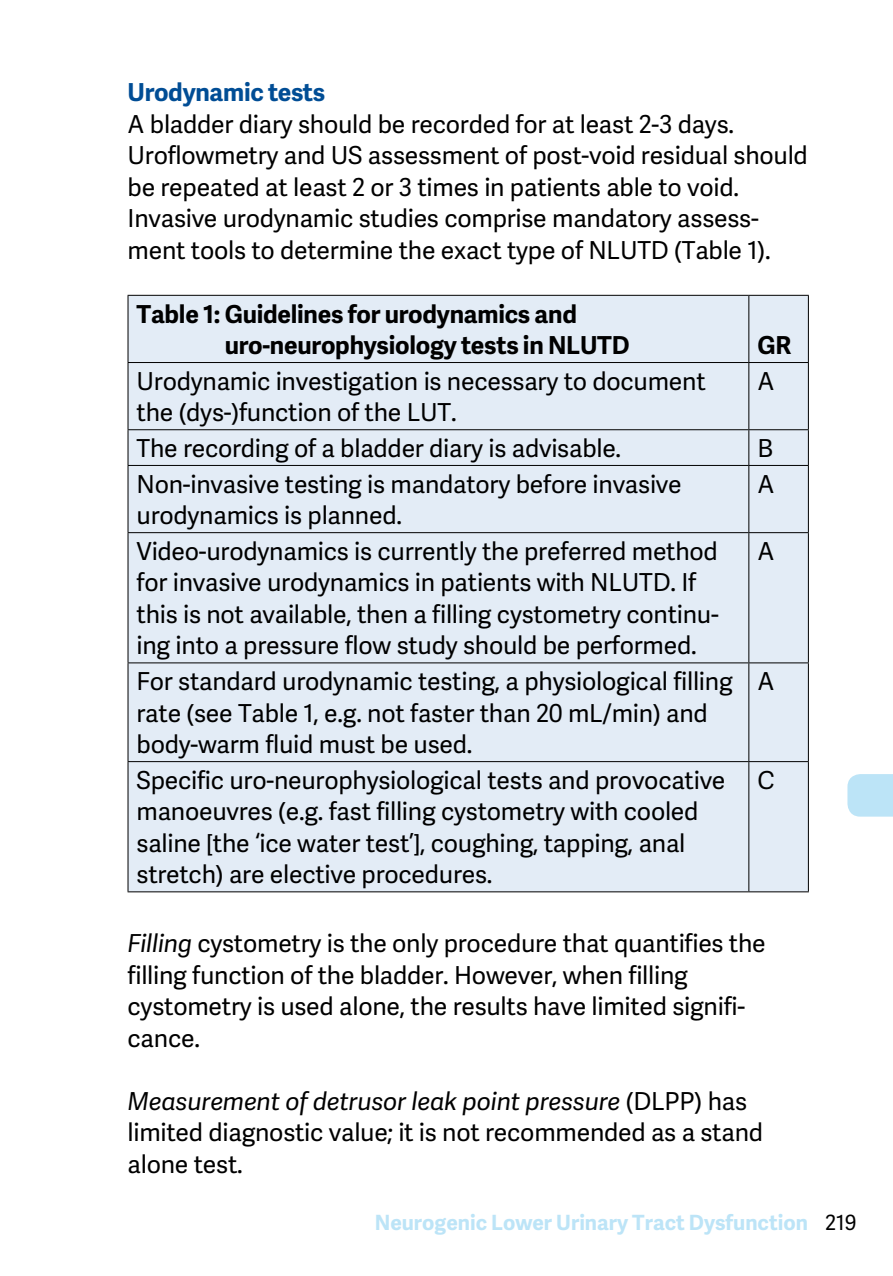
<style>
.page{position:relative;width:893px;height:1276px;background:#fff}
.page>*{position:absolute;margin:0;border:0;box-sizing:border-box;transform-origin:0 0}
.t1{font:24.6px/31.5px "Adelle Sans";letter-spacing:-.01em;color:#000}
.t2{font:700 24.6px/31.5px "Adelle Sans";letter-spacing:-.01em;color:#000}
.t3{font:700 24.6px "Adelle Sans";letter-spacing:-.01em;color:#004d95}
.t4{font:700 21px "Adelle Sans";color:#bce4f7}
.s1{font-style:italic}
.s2{font-weight:400;color:#000}
</style>
<div class="page">
<div style="left:847px;top:774px;width:46px;height:42px;background:#bce4f7"></div>
<div style="left:129px;top:296px;width:679px;height:595px;background:#e3ecf6"></div>
<hr style="left:748px;top:296px;width:1px;height:66px;background:#000">
<hr style="left:128px;top:362px;width:621px;height:1px;background:#000">
<hr style="left:127px;top:363px;width:2px;height:66px;background:#000">
<hr style="left:749px;top:362px;width:60px;height:1px;background:#000">
<hr style="left:748px;top:363px;width:1px;height:66px;background:#000">
<hr style="left:808px;top:363px;width:1px;height:66px;background:#000">
<hr style="left:128px;top:429px;width:621px;height:1px;background:#000">
<hr style="left:127px;top:430px;width:2px;height:35px;background:#000">
<hr style="left:749px;top:429px;width:60px;height:1px;background:#000">
<hr style="left:748px;top:430px;width:1px;height:35px;background:#000">
<hr style="left:808px;top:430px;width:1px;height:35px;background:#000">
<hr style="left:128px;top:465px;width:621px;height:1px;background:#000">
<hr style="left:127px;top:466px;width:2px;height:66px;background:#000">
<hr style="left:749px;top:465px;width:60px;height:1px;background:#000">
<hr style="left:748px;top:466px;width:1px;height:66px;background:#000">
<hr style="left:808px;top:466px;width:1px;height:66px;background:#000">
<hr style="left:128px;top:532px;width:621px;height:1px;background:#000">
<hr style="left:127px;top:533px;width:2px;height:129px;background:#000">
<hr style="left:749px;top:532px;width:60px;height:1px;background:#000">
<hr style="left:748px;top:533px;width:1px;height:129px;background:#000">
<hr style="left:808px;top:533px;width:1px;height:129px;background:#000">
<hr style="left:128px;top:662px;width:621px;height:1px;background:#000">
<hr style="left:127px;top:663px;width:2px;height:98px;background:#000">
<hr style="left:749px;top:662px;width:60px;height:1px;background:#000">
<hr style="left:748px;top:663px;width:1px;height:98px;background:#000">
<hr style="left:808px;top:663px;width:1px;height:98px;background:#000">
<hr style="left:128px;top:761px;width:621px;height:1px;background:#000">
<hr style="left:127px;top:762px;width:2px;height:129px;background:#000">
<hr style="left:749px;top:761px;width:60px;height:1px;background:#000">
<hr style="left:748px;top:762px;width:1px;height:129px;background:#000">
<hr style="left:808px;top:762px;width:1px;height:129px;background:#000">
<hr style="left:128px;top:891px;width:621px;height:1px;background:#000">
<hr style="left:749px;top:891px;width:60px;height:1px;background:#000">
<hr style="left:128px;top:295px;width:621px;height:1px;background:#000">
<hr style="left:127px;top:296px;width:2px;height:66px;background:#000">
<hr style="left:749px;top:295px;width:60px;height:1px;background:#000">
<hr style="left:808px;top:296px;width:1px;height:66px;background:#000">
<p class="t3" style="left:128px;top:74px;width:199px">Urodynamic tests</p>
<p class="t1" style="left:128px;top:107px;width:682px">A bladder diary should be recorded for at least 2-3 days.<br>Uroflowmetry and US assessment of post-void residual should be repeated at least 2 or 3 times in patients able to void.<br>Invasive urodynamic studies comprise mandatory assess&shy;ment tools to determine the exact type of NLUTD (Table 1).</p>
<p class="t2" style="left:225px;top:297px;width:407px;text-indent:-88px">Table 1: Guidelines for urodynamics and uro-neurophysiology tests in NLUTD</p>
<p class="t2" style="left:757px;top:328px;width:35px">GR</p>
<p class="t1" style="left:137px;top:364px;width:571px">Urodynamic investigation is necessary to document the (dys-)function of the LUT.</p>
<p class="t1" style="left:757px;top:364px;width:19px">A</p>
<p class="t1" style="left:137px;top:432px;width:486px">The recording of a bladder diary is advisable.</p>
<p class="t1" style="left:757px;top:432px;width:17px">B</p>
<p class="t1" style="left:137px;top:467px;width:547px">Non-invasive testing is mandatory before invasive urodynamics is planned.</p>
<p class="t1" style="left:757px;top:467px;width:19px">A</p>
<p class="t1" style="left:137px;top:534px;width:584px">Video-urodynamics is currently the preferred method for invasive urodynamics in patients with NLUTD. If this is not available, then a filling cystometry continu&shy;ing into a pressure flow study should be performed.</p>
<p class="t1" style="left:757px;top:534px;width:19px">A</p>
<p class="t1" style="left:137px;top:665px;width:598px">For standard urodynamic testing, a physiological filling rate (see Table 1, e.g. not faster than 20 mL/min) and body-warm fluid must be used.</p>
<p class="t1" style="left:757px;top:665px;width:19px">A</p>
<p class="t1" style="left:137px;top:763px;width:590px">Specific uro-neurophysiological tests and provocative manoeuvres (e.g. fast filling cystometry with cooled saline [the ‘ice water test’], coughing, tapping, anal stretch) are elective procedures.</p>
<p class="t1" style="left:757px;top:763px;width:19px">C</p>
<p class="t1" style="left:128px;top:927px;width:640px"><span class="s1">Filling</span> cystometry is the only procedure that quantifies the filling function of the bladder. However, when filling cystometry is used alone, the results have limited signifi&shy;cance.</p>
<p class="t1" style="left:128px;top:1084px;width:637px"><span class="s1">Measurement of detrusor leak point pressure</span> (DLPP) has limited diagnostic value; it is not recommended as a stand alone test.</p>
<p class="t4" style="left:375px;top:1207px;width:484px">Neurogenic Lower Urinary Tract Dysfunction <span class="s2">219</span></p>
</div>
